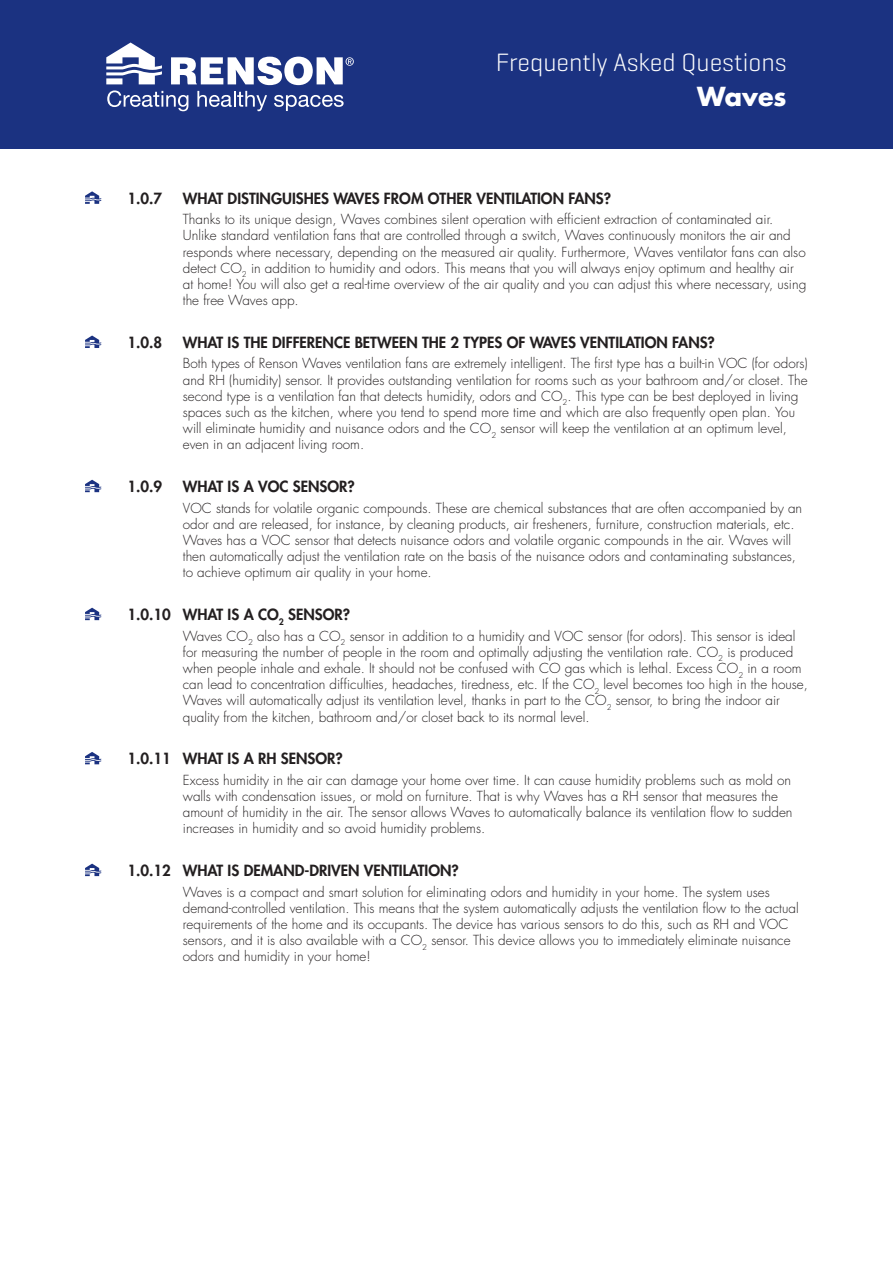
<style>
.page{position:relative;width:893px;height:1263px;background:#fff}
.page>*{position:absolute;margin:0;border:0;box-sizing:border-box;transform-origin:0 0}
.t1{font:300 25.5px "Geogrotesque";color:#fff}
.t2{font:700 25.5px "Futura Std";color:#fff}
.t3{font:800 15px "Futura Std";color:#231f20}
.t4{font:300 13.5px/16.2px "Futura Std";color:#231f20}
</style>
<div class="page">
<div style="left:0;top:0;width:893px;height:149px;background:#1b3281"></div>
<svg style="left:106px;top:43px;width:248px;height:68px"></svg>
<svg style="left:85px;top:191px;width:16px;height:13px"></svg>
<svg style="left:85px;top:335px;width:16px;height:13px"></svg>
<svg style="left:85px;top:480px;width:16px;height:12px"></svg>
<svg style="left:85px;top:608px;width:16px;height:12px"></svg>
<svg style="left:85px;top:752px;width:16px;height:12px"></svg>
<svg style="left:85px;top:864px;width:16px;height:12px"></svg>
<h1 class="t1" style="left:496px;top:46px;width:292px">Frequently Asked Questions</h1>
<h1 class="t2" style="left:697px;top:80px;width:91px">Waves</h1>
<p class="t3" style="left:128px;top:189px;width:36px">1.0.7</p>
<p class="t3" style="left:183px;top:189px;width:430px">WHAT DISTINGUISHES WAVES FROM OTHER VENTILATION FANS?</p>
<p class="t4" style="left:183px;top:212px;width:625px">Thanks to its unique design, Waves combines silent operation with efficient extraction of contaminated air.<br>Unlike standard ventilation fans that are controlled through a switch, Waves continuously monitors the air and responds where necessary, depending on the measured air quality. Furthermore, Waves ventilator fans can also detect CO<sub>2</sub> in addition to humidity and odors. This means that you will always enjoy optimum and healthy air at home! You will also get a real-time overview of the air quality and you can adjust this where necessary, using the free Waves app.</p>
<p class="t3" style="left:128px;top:333px;width:36px">1.0.8</p>
<p class="t3" style="left:183px;top:333px;width:534px">WHAT IS THE DIFFERENCE BETWEEN THE 2 TYPES OF WAVES VENTILATION FANS?</p>
<p class="t4" style="left:183px;top:356px;width:626px">Both types of Renson Waves ventilation fans are extremely intelligent. The first type has a built-in VOC (for odors) and RH (humidity) sensor. It provides outstanding ventilation for rooms such as your bathroom and/or closet. The second type is a ventilation fan that detects humidity, odors and CO<sub>2</sub>. This type can be best deployed in living spaces such as the kitchen, where you tend to spend more time and which are also frequently open plan. You will eliminate humidity and nuisance odors and the CO<sub>2</sub> sensor will keep the ventilation at an optimum level, even in an adjacent living room.</p>
<p class="t3" style="left:128px;top:477px;width:36px">1.0.9</p>
<p class="t3" style="left:183px;top:477px;width:173px">WHAT IS A VOC SENSOR?</p>
<p class="t4" style="left:183px;top:500px;width:621px">VOC stands for volatile organic compounds. These are chemical substances that are often accompanied by an odor and are released, for instance, by cleaning products, air fresheners, furniture, construction materials, etc.<br>Waves has a VOC sensor that detects nuisance odors and volatile organic compounds in the air. Waves will then automatically adjust the ventilation rate on the basis of the nuisance odors and contaminating substances, to achieve optimum air quality in your home.</p>
<p class="t3" style="left:128px;top:605px;width:224px">1.0.10 WHAT IS A CO<sub>2</sub> SENSOR?</p>
<p class="t4" style="left:183px;top:628px;width:627px">Waves CO<sub>2</sub> also has a CO<sub>2</sub> sensor in addition to a humidity and VOC sensor (for odors). This sensor is ideal for measuring the number of people in the room and optimally adjusting the ventilation rate. CO<sub>2</sub> is produced when people inhale and exhale. It should not be confused with CO gas which is lethal. Excess CO<sub>2</sub> in a room can lead to concentration difficulties, headaches, tiredness, etc. If the CO<sub>2</sub> level becomes too high in the house, Waves will automatically adjust its ventilation level, thanks in part to the CO<sub>2</sub> sensor, to bring the indoor air quality from the kitchen, bathroom and/or closet back to its normal level.</p>
<p class="t3" style="left:128px;top:749px;width:217px">1.0.11 WHAT IS A RH SENSOR?</p>
<p class="t4" style="left:183px;top:772px;width:611px">Excess humidity in the air can damage your home over time. It can cause humidity problems such as mold on walls with condensation issues, or mold on furniture. That is why Waves has a RH sensor that measures the amount of humidity in the air. The sensor allows Waves to automatically balance its ventilation flow to sudden increases in humidity and so avoid humidity problems.</p>
<p class="t3" style="left:128px;top:861px;width:333px">1.0.12 WHAT IS DEMAND-DRIVEN VENTILATION?</p>
<p class="t4" style="left:183px;top:884px;width:617px">Waves is a compact and smart solution for eliminating odors and humidity in your home. The system uses demand-controlled ventilation. This means that the system automatically adjusts the ventilation flow to the actual requirements of the home and its occupants. The device has various sensors to do this, such as RH and VOC sensors, and it is also available with a CO<sub>2</sub> sensor. This device allows you to immediately eliminate nuisance odors and humidity in your home!</p>
</div>
